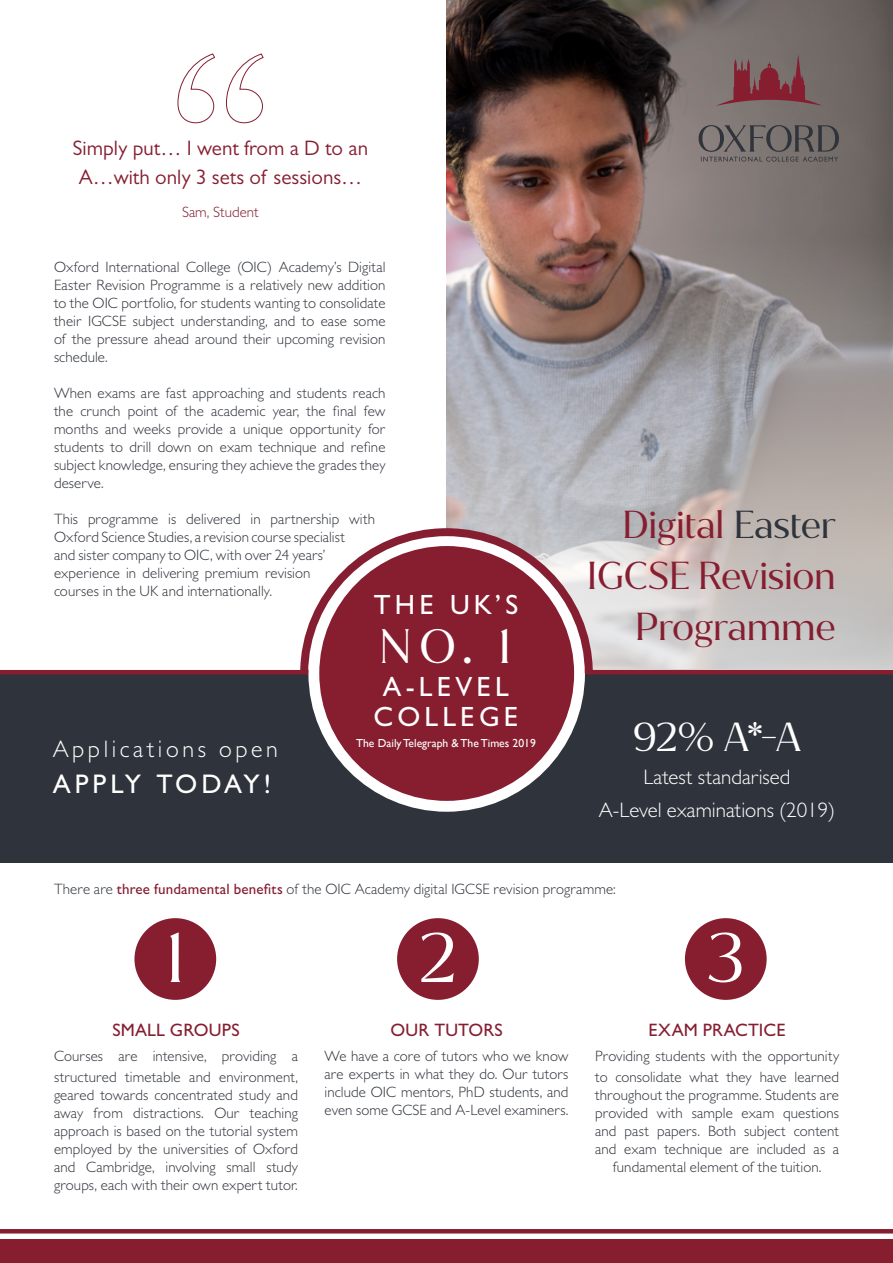
<style>
.page{position:relative;width:893px;height:1263px;background:#fff}
.page>*{position:absolute;margin:0;border:0;box-sizing:border-box;transform-origin:0 0}
.t1{font:67.5px "Jazmin";color:#fff}
.t2{font:46.5px "Jazmin";color:#fff}
.t3{font:39px "Jazmin";color:#fff}
.t4{font:37.5px/51px "Jazmin";letter-spacing:-.01em;color:#861e31;text-align:right}
.t5{font:500 27.9px/30.2px "Gill Sans";letter-spacing:.15em;color:#fff;text-align:center}
.t6{font:500 27px "Gill Sans";letter-spacing:.125em;color:#fff}
.t7{font:300 24px "Gill Sans";letter-spacing:.15em;color:#fff}
.t8{font:21px/28.5px "Gill Sans";color:#861e31}
.t9{font:300 21px/33px "Gill Sans";color:#fff;text-align:center}
.t10{font:500 18px "Gill Sans";letter-spacing:.01em;color:#861e31}
.t11{font:300 15px/18px "Gill Sans";letter-spacing:.005em;color:#2f333b;text-align:justify}
.t12{font:300 15px "Gill Sans";color:#861e31}
.t13{font:11.7px "Gill Sans";color:#fff}
.s1{color:#2f333b}
.s2{font-weight:500;color:#861c32}
</style>
<div class="page">
<img style="left:446px;top:0;width:447px;height:129px">
<img style="left:446px;top:129px;width:447px;height:541px">
<div style="left:0;top:671px;width:893px;height:192px;background:#2f333b"></div>
<hr style="left:524px;top:670px;width:369px;height:4px;background:#861e30">
<hr style="left:0;top:670px;width:369px;height:4px;background:#861e30">
<div style="left:308px;top:535px;width:277px;height:277px;background:#fff;border-radius:50%"></div>
<div style="left:319px;top:546px;width:255px;height:255px;background:#861e30;border-radius:50%"></div>
<svg style="left:300px;top:528px;width:293px;height:145px"></svg>
<div style="left:0;top:1240px;width:893px;height:23px;background:#861e30"></div>
<hr style="left:0;top:1229px;width:893px;height:4px;background:#861e30">
<svg style="left:716px;top:54px;width:107px;height:52px;background:#7d5559"></svg>
<svg style="left:699px;top:125px;width:140px;height:37px;background:#6a6565"></svg>
<svg style="left:177px;top:53px;width:87px;height:71px"></svg>
<div style="left:134px;top:918px;width:82px;height:82px;background:#861e30;border-radius:50%"></div>
<div style="left:397px;top:918px;width:82px;height:82px;background:#861e30;border-radius:50%"></div>
<div style="left:685px;top:918px;width:82px;height:82px;background:#861e30;border-radius:50%"></div>
<h3 class="t8" style="left:73px;top:134px;width:297px">Simply put… I went from a D to an<br>A…with only 3 sets of sessions…</h3>
<p class="t12" style="left:182px;top:203px;width:78px">Sam, Student</p>
<p class="t11" style="left:54px;top:257px;width:333px">Oxford International College (OIC) Academy’s Digital Easter Revision Programme is a relatively new addition to the OIC portfolio, for students wanting to consolidate their IGCSE subject understanding, and to ease some of the pressure ahead around their upcoming revision schedule.</p>
<p class="t11" style="left:54px;top:383px;width:333px">When exams are fast approaching and students reach the crunch point of the academic year, the final few months and weeks provide a unique opportunity for students to drill down on exam technique and refine subject knowledge, ensuring they achieve the grades they deserve.</p>
<p class="t11" style="left:54px;top:509px;width:323px;text-align:left">This programme is delivered in partnership with Oxford Science Studies, a revision course specialist<br>and sister company to OIC, with over 24 years’ experience in delivering premium revision<br>courses in the UK and internationally.</p>
<h3 class="t5" style="left:374px;top:590px;width:146px">THE UK’S</h3>
<h2 class="t2" style="left:379px;top:619px;width:134px">NO. 1</h2>
<h3 class="t5" style="left:373px;top:671px;width:146px">A-LEVEL<br>COLLEGE</h3>
<p class="t13" style="left:356px;top:736px;width:181px">The Daily Telegraph &amp; The Times 2019</p>
<h3 class="t7" style="left:53px;top:735px;width:227px">Applications open</h3>
<h3 class="t6" style="left:53px;top:768px;width:220px">APPLY TODAY!</h3>
<h3 class="t4" style="left:587px;top:500px;width:251px">Digital <span class="s1">Easter<br></span>IGCSE Revision<br>Programme</h3>
<h3 class="t3" style="left:633px;top:714px;width:170px">92% A*-A</h3>
<h3 class="t9" style="left:599px;top:760px;width:238px">Latest standarised<br>A-Level examinations (2019)</h3>
<p class="t11" style="left:54px;top:879px;width:563px">There are <span class="s2">three fundamental benefits</span> of the OIC Academy digital IGCSE revision programme:</p>
<h1 class="t1" style="left:166px;top:917px;width:21px">1</h1>
<h1 class="t1" style="left:419px;top:917px;width:40px">2</h1>
<h1 class="t1" style="left:706px;top:917px;width:40px">3</h1>
<p class="t10" style="left:112px;top:1019px;width:129px">SMALL GROUPS</p>
<p class="t11" style="left:54px;top:1045px;width:245px;line-height:21px">Courses are intensive, providing a structured timetable and environment,</p>
<p class="t11" style="left:54px;top:1086px;width:245px">geared towards concentrated study and away from distractions. Our teaching approach is based on the tutorial system employed by the universities of Oxford and Cambridge, involving small study groups, each with their own expert tutor.</p>
<p class="t10" style="left:391px;top:1019px;width:114px">OUR TUTORS</p>
<p class="t11" style="left:325px;top:1047px;width:245px">We have a core of tutors who we know are experts in what they do. Our tutors include OIC mentors, PhD students, and even some GCSE and A-Level examiners.</p>
<p class="t10" style="left:648px;top:1019px;width:139px">EXAM PRACTICE</p>
<p class="t11" style="left:595px;top:1045px;width:245px;line-height:21px">Providing students with the opportunity to consolidate what they have learned</p>
<p class="t11" style="left:595px;top:1086px;width:245px;text-align:center">throughout the programme. Students are provided with sample exam questions and past papers. Both subject content and exam technique are included as a fundamental element of the tuition.</p>
</div>
